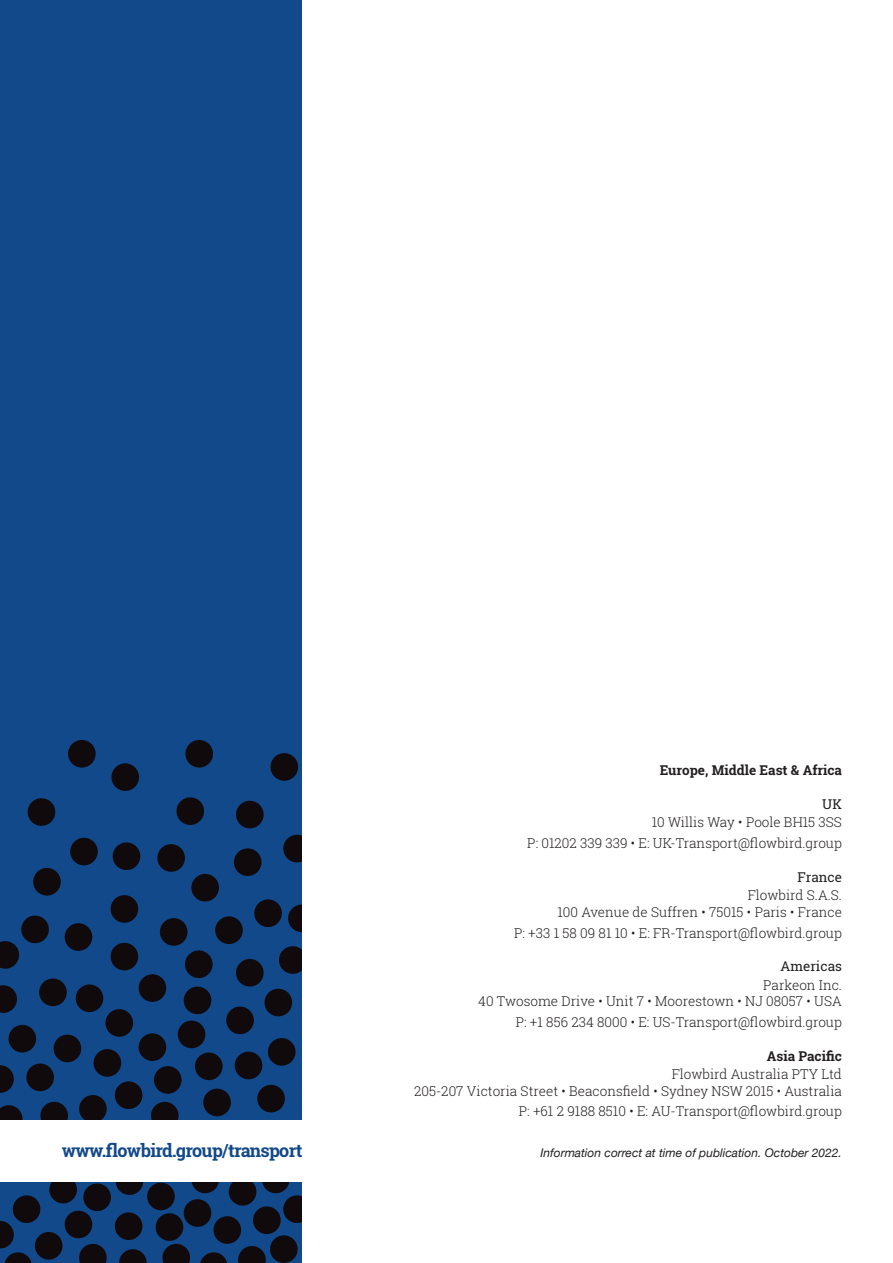
<style>
.page{position:relative;width:893px;height:1263px;background:#fff}
.page>*{position:absolute;margin:0;border:0;box-sizing:border-box;transform-origin:0 0}
.t1{font:700 18px "Roboto Slab";letter-spacing:-.04em;color:#12498a}
.t2{font:300 13.5px/16.5px "Roboto Slab";color:#231f20;text-align:right}
.t3{font:700 13.5px "Roboto Slab";color:#231f20}
.t4{font:13.5px "Roboto Slab";color:#231f20}
.t5{font:italic 12px "Helvetica Neue";color:#231f20}
</style>
<div class="page">
<div style="left:0;top:0;width:301px;height:1263px;background:#12498a"></div>
<div style="left:68px;top:740px;width:28px;height:27px;background:#110a0c;border-radius:50%"></div>
<div style="left:111px;top:763px;width:28px;height:28px;background:#110a0c;border-radius:50%"></div>
<div style="left:185px;top:740px;width:28px;height:27px;background:#110a0c;border-radius:50%"></div>
<div style="left:236px;top:801px;width:28px;height:27px;background:#110a0c;border-radius:50%"></div>
<div style="left:176px;top:797px;width:28px;height:28px;background:#110a0c;border-radius:50%"></div>
<div style="left:28px;top:798px;width:27px;height:28px;background:#110a0c;border-radius:50%"></div>
<div style="left:70px;top:838px;width:28px;height:27px;background:#110a0c;border-radius:50%"></div>
<div style="left:113px;top:842px;width:27px;height:28px;background:#110a0c;border-radius:50%"></div>
<div style="left:157px;top:844px;width:28px;height:28px;background:#110a0c;border-radius:50%"></div>
<div style="left:191px;top:874px;width:28px;height:27px;background:#110a0c;border-radius:50%"></div>
<div style="left:234px;top:848px;width:27px;height:28px;background:#110a0c;border-radius:50%"></div>
<svg style="left:283px;top:835px;width:18px;height:27px"></svg>
<div style="left:111px;top:895px;width:27px;height:28px;background:#110a0c;border-radius:50%"></div>
<div style="left:33px;top:868px;width:28px;height:27px;background:#110a0c;border-radius:50%"></div>
<div style="left:21px;top:915px;width:28px;height:28px;background:#110a0c;border-radius:50%"></div>
<svg style="left:0;top:941px;width:19px;height:28px"></svg>
<div style="left:39px;top:978px;width:28px;height:28px;background:#110a0c;border-radius:50%"></div>
<div style="left:76px;top:984px;width:27px;height:28px;background:#110a0c;border-radius:50%"></div>
<div style="left:65px;top:923px;width:27px;height:28px;background:#110a0c;border-radius:50%"></div>
<div style="left:111px;top:943px;width:27px;height:27px;background:#110a0c;border-radius:50%"></div>
<div style="left:160px;top:918px;width:28px;height:28px;background:#110a0c;border-radius:50%"></div>
<div style="left:185px;top:950px;width:28px;height:28px;background:#110a0c;border-radius:50%"></div>
<div style="left:215px;top:916px;width:28px;height:28px;background:#110a0c;border-radius:50%"></div>
<div style="left:254px;top:899px;width:28px;height:28px;background:#110a0c;border-radius:50%"></div>
<svg style="left:288px;top:904px;width:13px;height:28px"></svg>
<svg style="left:279px;top:946px;width:22px;height:28px"></svg>
<div style="left:264px;top:989px;width:28px;height:27px;background:#110a0c;border-radius:50%"></div>
<div style="left:236px;top:959px;width:28px;height:27px;background:#110a0c;border-radius:50%"></div>
<div style="left:226px;top:1006px;width:28px;height:28px;background:#110a0c;border-radius:50%"></div>
<div style="left:184px;top:986px;width:27px;height:28px;background:#110a0c;border-radius:50%"></div>
<div style="left:139px;top:974px;width:27px;height:28px;background:#110a0c;border-radius:50%"></div>
<div style="left:105px;top:1009px;width:28px;height:28px;background:#110a0c;border-radius:50%"></div>
<div style="left:139px;top:1033px;width:27px;height:28px;background:#110a0c;border-radius:50%"></div>
<div style="left:178px;top:1020px;width:27px;height:28px;background:#110a0c;border-radius:50%"></div>
<div style="left:195px;top:1052px;width:28px;height:28px;background:#110a0c;border-radius:50%"></div>
<div style="left:235px;top:1052px;width:27px;height:27px;background:#110a0c;border-radius:50%"></div>
<div style="left:268px;top:1038px;width:28px;height:28px;background:#110a0c;border-radius:50%"></div>
<div style="left:257px;top:1085px;width:28px;height:27px;background:#110a0c;border-radius:50%"></div>
<div style="left:203px;top:1089px;width:28px;height:27px;background:#110a0c;border-radius:50%"></div>
<div style="left:151px;top:1102px;width:28px;height:27px;background:#110a0c;border-radius:50%"></div>
<div style="left:154px;top:1066px;width:28px;height:28px;background:#110a0c;border-radius:50%"></div>
<div style="left:115px;top:1081px;width:27px;height:28px;background:#110a0c;border-radius:50%"></div>
<div style="left:94px;top:1049px;width:27px;height:28px;background:#110a0c;border-radius:50%"></div>
<div style="left:54px;top:1035px;width:27px;height:27px;background:#110a0c;border-radius:50%"></div>
<div style="left:9px;top:1025px;width:27px;height:27px;background:#110a0c;border-radius:50%"></div>
<svg style="left:0;top:985px;width:17px;height:28px"></svg>
<div style="left:26px;top:1063px;width:28px;height:28px;background:#110a0c;border-radius:50%"></div>
<div style="left:40px;top:1102px;width:28px;height:27px;background:#110a0c;border-radius:50%"></div>
<div style="left:79px;top:1095px;width:28px;height:28px;background:#110a0c;border-radius:50%"></div>
<svg style="left:0;top:1105px;width:23px;height:15px"></svg>
<svg style="left:0;top:1065px;width:14px;height:28px"></svg>
<div style="left:13px;top:1195px;width:27px;height:28px;background:#110a0c;border-radius:50%"></div>
<div style="left:49px;top:1176px;width:28px;height:27px;background:#110a0c;border-radius:50%"></div>
<div style="left:83px;top:1183px;width:28px;height:28px;background:#110a0c;border-radius:50%"></div>
<div style="left:116px;top:1167px;width:27px;height:28px;background:#110a0c;border-radius:50%"></div>
<div style="left:147px;top:1182px;width:28px;height:28px;background:#110a0c;border-radius:50%"></div>
<div style="left:191px;top:1165px;width:28px;height:28px;background:#110a0c;border-radius:50%"></div>
<div style="left:229px;top:1178px;width:27px;height:27px;background:#110a0c;border-radius:50%"></div>
<div style="left:262px;top:1165px;width:28px;height:28px;background:#110a0c;border-radius:50%"></div>
<svg style="left:283px;top:1195px;width:18px;height:28px"></svg>
<div style="left:253px;top:1206px;width:28px;height:28px;background:#110a0c;border-radius:50%"></div>
<div style="left:270px;top:1235px;width:28px;height:28px;background:#110a0c;border-radius:50%"></div>
<svg style="left:238px;top:1246px;width:28px;height:17px"></svg>
<div style="left:213px;top:1216px;width:28px;height:28px;background:#110a0c;border-radius:50%"></div>
<div style="left:184px;top:1199px;width:27px;height:28px;background:#110a0c;border-radius:50%"></div>
<div style="left:156px;top:1213px;width:27px;height:28px;background:#110a0c;border-radius:50%"></div>
<svg style="left:162px;top:1244px;width:28px;height:19px"></svg>
<svg style="left:200px;top:1252px;width:27px;height:11px"></svg>
<svg style="left:119px;top:1249px;width:28px;height:14px"></svg>
<div style="left:115px;top:1212px;width:27px;height:28px;background:#110a0c;border-radius:50%"></div>
<svg style="left:79px;top:1244px;width:28px;height:19px"></svg>
<div style="left:65px;top:1211px;width:27px;height:27px;background:#110a0c;border-radius:50%"></div>
<div style="left:35px;top:1232px;width:28px;height:27px;background:#110a0c;border-radius:50%"></div>
<svg style="left:0;top:1221px;width:32px;height:42px"></svg>
<div style="left:270px;top:753px;width:28px;height:28px;background:#110a0c;border-radius:50%"></div>
<div style="left:0;top:1120px;width:322px;height:61px;background:#fff"></div>
<h1 class="t1" style="left:62px;top:1138px;width:242px">www.flowbird.group/transport</h1>
<p class="t3" style="left:660px;top:761px;width:184px">Europe, Middle East &amp; Africa</p>
<p class="t4" style="left:822px;top:795px;width:21px">UK</p>
<p class="t2" style="left:527px;top:812px;width:316px;line-height:20.7px">10 Willis Way • Poole BH15 3SS<br>P: 01202 339 339 • E: UK-Transport@flowbird.group</p>
<p class="t4" style="left:798px;top:867px;width:46px">France</p>
<p class="t2" style="left:557px;top:887px;width:286px">Flowbird S.A.S.<br>100 Avenue de Suffren • 75015 • Paris • France</p>
<p class="t2" style="left:514px;top:924px;width:329px">P: +33 1 58 09 81 10 • E: FR-Transport@flowbird.group</p>
<p class="t4" style="left:780px;top:957px;width:63px">Americas</p>
<p class="t2" style="left:478px;top:976px;width:365px">Parkeon Inc.<br>40 Twosome Drive • Unit 7 • Moorestown • NJ 08057 • USA</p>
<p class="t2" style="left:516px;top:1013px;width:328px">P: +1 856 234 8000 • E: US-Transport@flowbird.group</p>
<p class="t3" style="left:767px;top:1046px;width:77px">Asia Pacific</p>
<p class="t2" style="left:414px;top:1066px;width:429px">Flowbird Australia PTY Ltd<br>205-207 Victoria Street • Beaconsfield • Sydney NSW 2015 • Australia</p>
<p class="t2" style="left:519px;top:1103px;width:325px">P: +61 2 9188 8510 • E: AU-Transport@flowbird.group</p>
<p class="t5" style="left:540px;top:1144px;width:303px">Information correct at time of publication. October 2022.</p>
</div>
